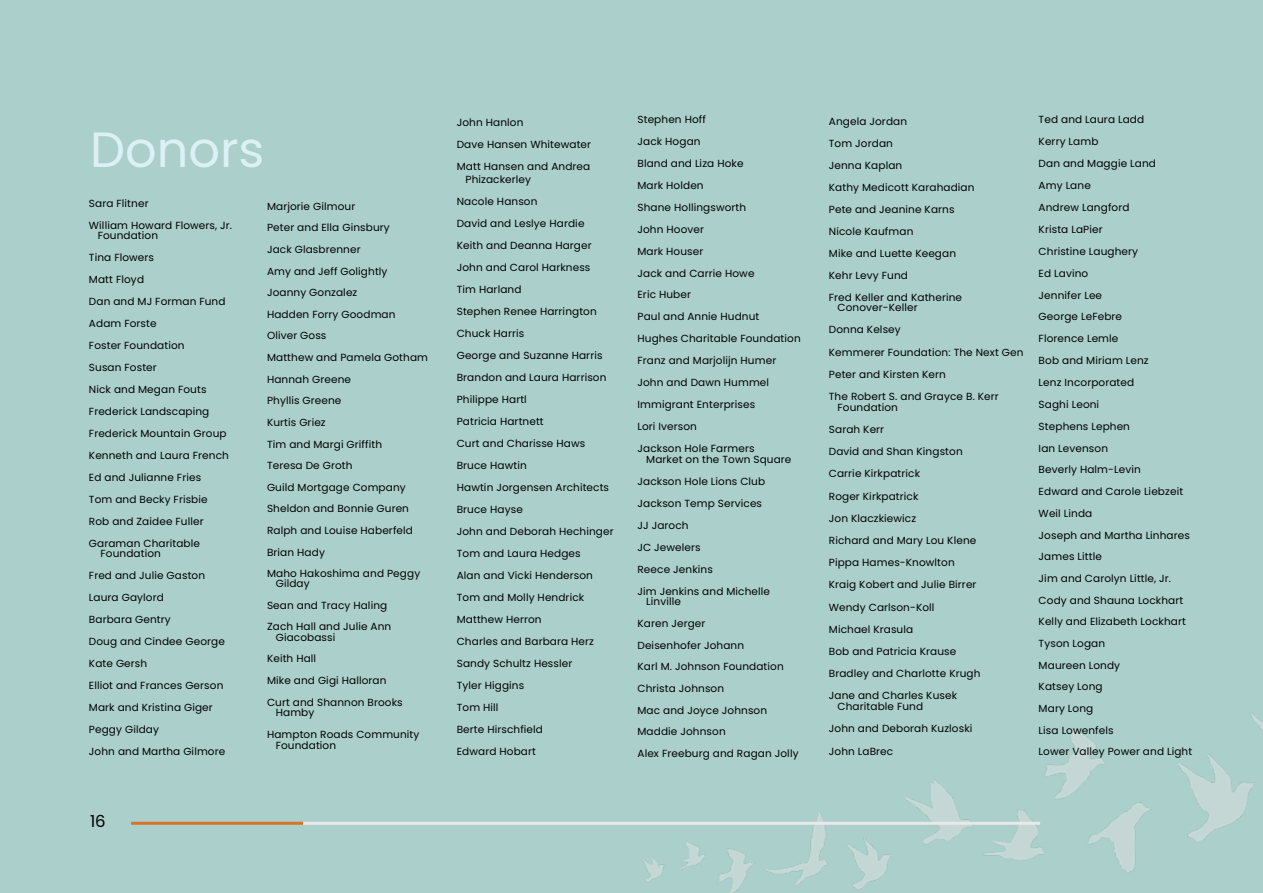
<style>
.page{position:relative;width:1263px;height:893px;background:#abcfca}
.page>*{position:absolute;margin:0;border:0;box-sizing:border-box;transform-origin:0 0}
.t1{font:49.5px "Poppins";color:#dcf1f5}
.t2{font:16.5px "Poppins";color:#000}
.t3{font:10.35px/22px "Poppins";letter-spacing:.01em;color:#000101}
</style>
<div class="page">
<img style="left:634px;top:714px;width:629px;height:179px">
<hr style="left:131px;top:822px;width:172px;height:3px;background:#d8722a">
<hr style="left:303px;top:822px;width:737px;height:3px;background:#e9e9ea">
<h1 class="t1" style="left:90px;top:121px;width:176px">Donors</h1>
<p class="t3" style="left:89px;top:192px;width:145px">Sara Flitner<br>William Howard Flowers, Jr.</p>
<p class="t3" style="left:89px;top:225px;width:141px;text-indent:9px">Foundation<br>Tina Flowers<br>Matt Floyd<br>Dan and MJ Forman Fund<br>Adam Forste<br>Foster Foundation<br>Susan Foster<br>Nick and Megan Fouts<br>Frederick Landscaping<br>Frederick Mountain Group<br>Kenneth and Laura French<br>Ed and Julianne Fries<br>Tom and Becky Frisbie<br>Rob and Zaidee Fuller<br>Garaman Charitable</p>
<p class="t3" style="left:89px;top:543px;width:138px;text-indent:12px">Foundation<br>Fred and Julie Gaston<br>Laura Gaylord<br>Barbara Gentry<br>Doug and Cindee George<br>Kate Gersh<br>Elliot and Frances Gerson<br>Mark and Kristina Giger<br>Peggy Gilday<br>John and Martha Gilmore</p>
<h2 class="t2" style="left:90px;top:812px;width:17px">16</h2>
<p class="t3" style="left:267px;top:195px;width:162px;line-height:21.6px">Marjorie Gilmour<br>Peter and Ella Ginsbury<br>Jack Glasbrenner<br>Amy and Jeff Golightly<br>Joanny Gonzalez<br>Hadden Forry Goodman<br>Oliver Goss<br>Matthew and Pamela Gotham<br>Hannah Greene<br>Phyllis Greene<br>Kurtis Griez<br>Tim and Margi Griffith<br>Teresa De Groth<br>Guild Mortgage Company<br>Sheldon and Bonnie Guren<br>Ralph and Louise Haberfeld<br>Brian Hady<br>Maho Hakoshima and Peggy</p>
<p class="t3" style="left:267px;top:573px;width:126px;line-height:21.6px;text-indent:9px">Gilday<br>Sean and Tracy Haling<br>Zach Hall and Julie Ann</p>
<p class="t3" style="left:267px;top:626px;width:137px;text-indent:9px">Giacobassi<br>Keith Hall<br>Mike and Gigi Halloran<br>Curt and Shannon Brooks</p>
<p class="t3" style="left:267px;top:702px;width:154px;text-indent:9px">Hamby<br>Hampton Roads Community</p>
<p class="t3" style="left:276px;top:734px;width:62px">Foundation</p>
<p class="t3" style="left:457px;top:111px;width:136px">John Hanlon<br>Dave Hansen Whitewater<br>Matt Hansen and Andrea</p>
<p class="t3" style="left:457px;top:169px;width:158px;text-indent:9px">Phizackerley<br>Nacole Hanson<br>David and Leslye Hardie<br>Keith and Deanna Harger<br>John and Carol Harkness<br>Tim Harland<br>Stephen Renee Harrington<br>Chuck Harris<br>George and Suzanne Harris<br>Brandon and Laura Harrison<br>Philippe Hartl<br>Patricia Hartnett<br>Curt and Charisse Haws<br>Bruce Hawtin<br>Hawtin Jorgensen Architects<br>Bruce Hayse<br>John and Deborah Hechinger<br>Tom and Laura Hedges<br>Alan and Vicki Henderson<br>Tom and Molly Hendrick<br>Matthew Herron<br>Charles and Barbara Herz<br>Sandy Schultz Hessler<br>Tyler Higgins<br>Tom Hill<br>Berte Hirschfield<br>Edward Hobart</p>
<p class="t3" style="left:637px;top:108px;width:165px">Stephen Hoff<br>Jack Hogan<br>Bland and Liza Hoke<br>Mark Holden<br>Shane Hollingsworth<br>John Hoover<br>Mark Houser<br>Jack and Carrie Howe<br>Eric Huber<br>Paul and Annie Hudnut<br>Hughes Charitable Foundation<br>Franz and Marjolijn Humer<br>John and Dawn Hummel<br>Immigrant Enterprises<br>Lori Iverson<br>Jackson Hole Farmers</p>
<p class="t3" style="left:637px;top:448px;width:155px;text-indent:9px">Market on the Town Square<br>Jackson Hole Lions Club<br>Jackson Temp Services<br>JJ Jaroch<br>JC Jewelers<br>Reece Jenkins<br>Jim Jenkins and Michelle</p>
<p class="t3" style="left:637px;top:591px;width:163px;text-indent:9px">Linville<br>Karen Jerger<br>Deisenhofer Johann<br>Karl M. Johnson Foundation<br>Christa Johnson<br>Mac and Joyce Johnson<br>Maddie Johnson<br>Alex Freeburg and Ragan Jolly</p>
<p class="t3" style="left:829px;top:110px;width:147px">Angela Jordan<br>Tom Jordan<br>Jenna Kaplan<br>Kathy Medicott Karahadian<br>Pete and Jeanine Karns<br>Nicole Kaufman<br>Mike and Luette Keegan<br>Kehr Levy Fund<br>Fred Keller and Katherine</p>
<p class="t3" style="left:829px;top:296px;width:196px;text-indent:9px">Conover-Keller<br>Donna Kelsey<br>Kemmerer Foundation: The Next Gen<br>Peter and Kirsten Kern<br>The Robert S. and Grayce B. Kerr</p>
<p class="t3" style="left:829px;top:396px;width:153px;text-indent:9px">Foundation<br>Sarah Kerr<br>David and Shan Kingston<br>Carrie Kirkpatrick<br>Roger Kirkpatrick<br>Jon Klaczkiewicz<br>Richard and Mary Lou Klene<br>Pippa Hames-Knowlton<br>Kraig Kobert and Julie Birrer<br>Wendy Carlson-Koll<br>Michael Krasula<br>Bob and Patricia Krause<br>Bradley and Charlotte Krugh<br>Jane and Charles Kusek</p>
<p class="t3" style="left:829px;top:695px;width:145px;text-indent:9px">Charitable Fund<br>John and Deborah Kuzloski<br>John LaBrec</p>
<p class="t3" style="left:1039px;top:108px;width:155px">Ted and Laura Ladd<br>Kerry Lamb<br>Dan and Maggie Land<br>Amy Lane<br>Andrew Langford<br>Krista LaPier<br>Christine Laughery<br>Ed Lavino<br>Jennifer Lee<br>George LeFebre<br>Florence Lemle<br>Bob and Miriam Lenz<br>Lenz Incorporated<br>Saghi Leoni<br>Stephens Lephen<br>Ian Levenson<br>Beverly Halm-Levin<br>Edward and Carole Liebzeit<br>Weil Linda<br>Joseph and Martha Linhares<br>James Little<br>Jim and Carolyn Little, Jr.<br>Cody and Shauna Lockhart<br>Kelly and Elizabeth Lockhart<br>Tyson Logan<br>Maureen Londy<br>Katsey Long<br>Mary Long<br>Lisa Lowenfels<br>Lower Valley Power and Light</p>
</div>
